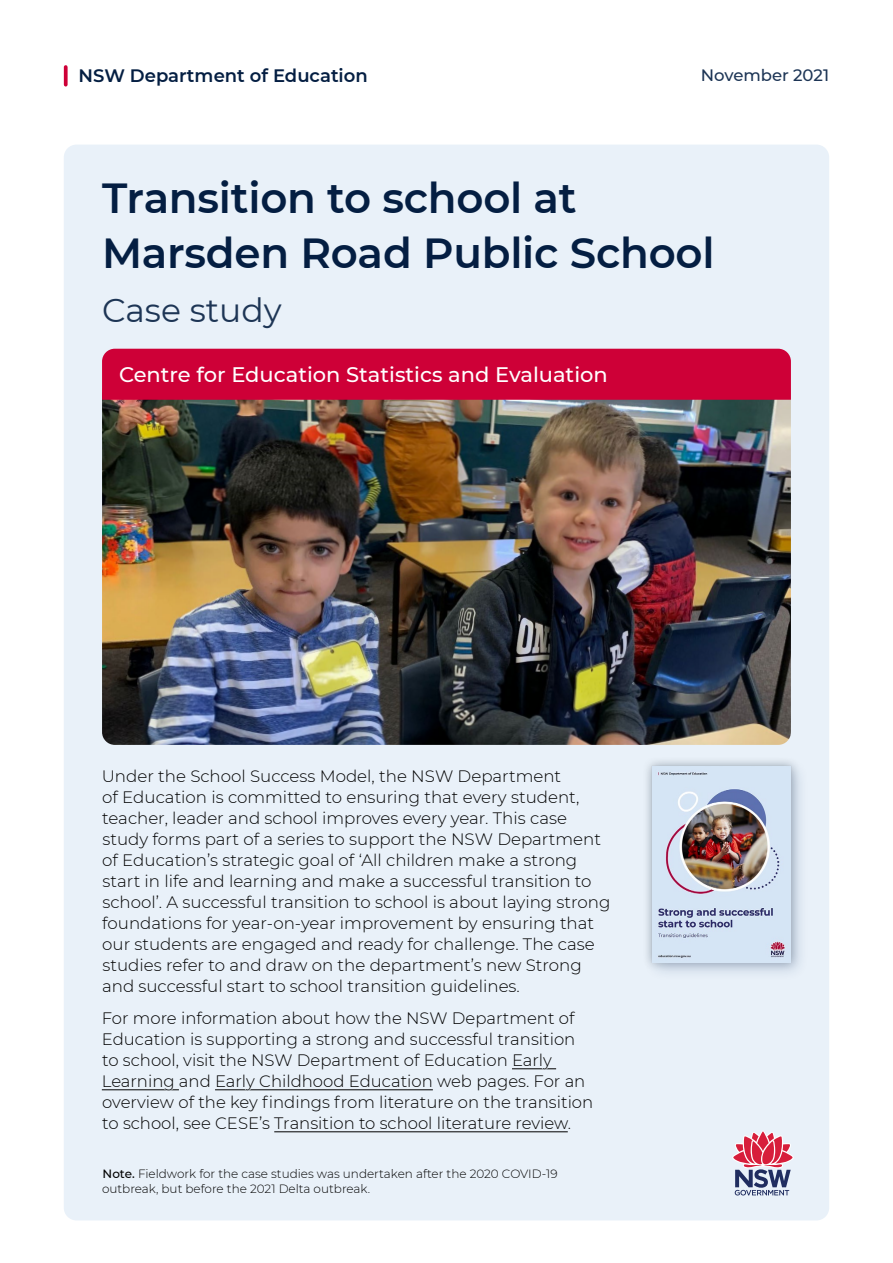
<style>
.page{position:relative;width:893px;height:1263px;background:#fff}
.page>*{position:absolute;margin:0;border:0;box-sizing:border-box;transform-origin:0 0}
.t1{font:600 42px/55.5px "Montserrat";letter-spacing:-.005em;color:#041e42}
.t2{font:33px "Montserrat";color:#1d3555}
.t3{font:500 21px "Montserrat";color:#fff}
.t4{font:600 18px "Montserrat";color:#041e42}
.t5{font:300 16.5px/21px "Montserrat";color:#000}
.t6{font:500 16.5px "Montserrat";letter-spacing:-.005em;color:#1d3555}
.t7{font:300 12px/15px "Montserrat";color:#000}
.s1{color:#e9f1f9}
.s2{font-weight:500}
</style>
<div class="page">
<div style="left:64px;top:145px;width:765px;height:1075px;background:#e9f1f9;border-radius:13px"></div>
<svg style="left:64px;top:67px;width:4px;height:18px"></svg>
<img style="left:102px;top:400px;width:689px;height:345px">
<div style="left:102px;top:349px;width:689px;height:51px;background:#ce0037"></div>
<svg style="left:732px;top:1131px;width:62px;height:64px"></svg>
<div style="left:643px;top:756px;width:167px;height:225px;background:#e5edf6"></div>
<div style="left:642px;top:756px;width:158px;height:216px;background:#32404b;opacity:.35"></div>
<img style="left:652px;top:766px;width:139px;height:196px">
<hr style="left:512px;top:1068px;width:44px;height:1px;background:#000">
<hr style="left:102px;top:1089px;width:77px;height:1px;background:#000">
<hr style="left:215px;top:1089px;width:218px;height:1px;background:#000">
<hr style="left:274px;top:1131px;width:294px;height:1px;background:#000">
<p class="t4" style="left:78px;top:63px;width:291px">NSW Department of Education</p>
<p class="t6" style="left:701px;top:63px;width:130px">November 2021</p>
<h1 class="t1" style="left:102px;top:168px;width:614px">Transition to school at<br>Marsden Road Public School</h1>
<h2 class="t2" style="left:102px;top:287px;width:181px">Case study</h2>
<p class="t3" style="left:119px;top:360px;width:490px">Centre for Education Statistics and Evaluation</p>
<p class="t5" style="left:102px;top:765px;width:510px">Under the School Success Model, the NSW Department<br>of Education is committed to ensuring that every student, teacher, leader and school improves every year. This case study forms part of a series to support the NSW Department of Education’s strategic goal of ‘All children make a strong start in life and learning and make a successful transition to school’. A successful transition to school is about laying strong foundations for year-on-year improvement by ensuring that our students are engaged and ready for challenge. The case studies refer to and draw on the department’s new Strong and successful start to school transition guidelines.</p>
<p class="t5" style="left:102px;top:1007px;width:493px">For more information about how the NSW Department of Education is supporting a strong and successful transition to school, visit the NSW Department of Education <span class="s1">Early Learning</span> and <span class="s1">Early Childhood Education</span> web pages. For an overview of the key findings from literature on the transition to school, see CESE’s <span class="s1">Transition to school literature review</span>.</p>
<p class="t7" style="left:102px;top:1166px;width:457px"><span class="s2">Note.</span> Fieldwork for the case studies was undertaken after the 2020 COVID-19 outbreak, but before the 2021 Delta outbreak.</p>
</div>
